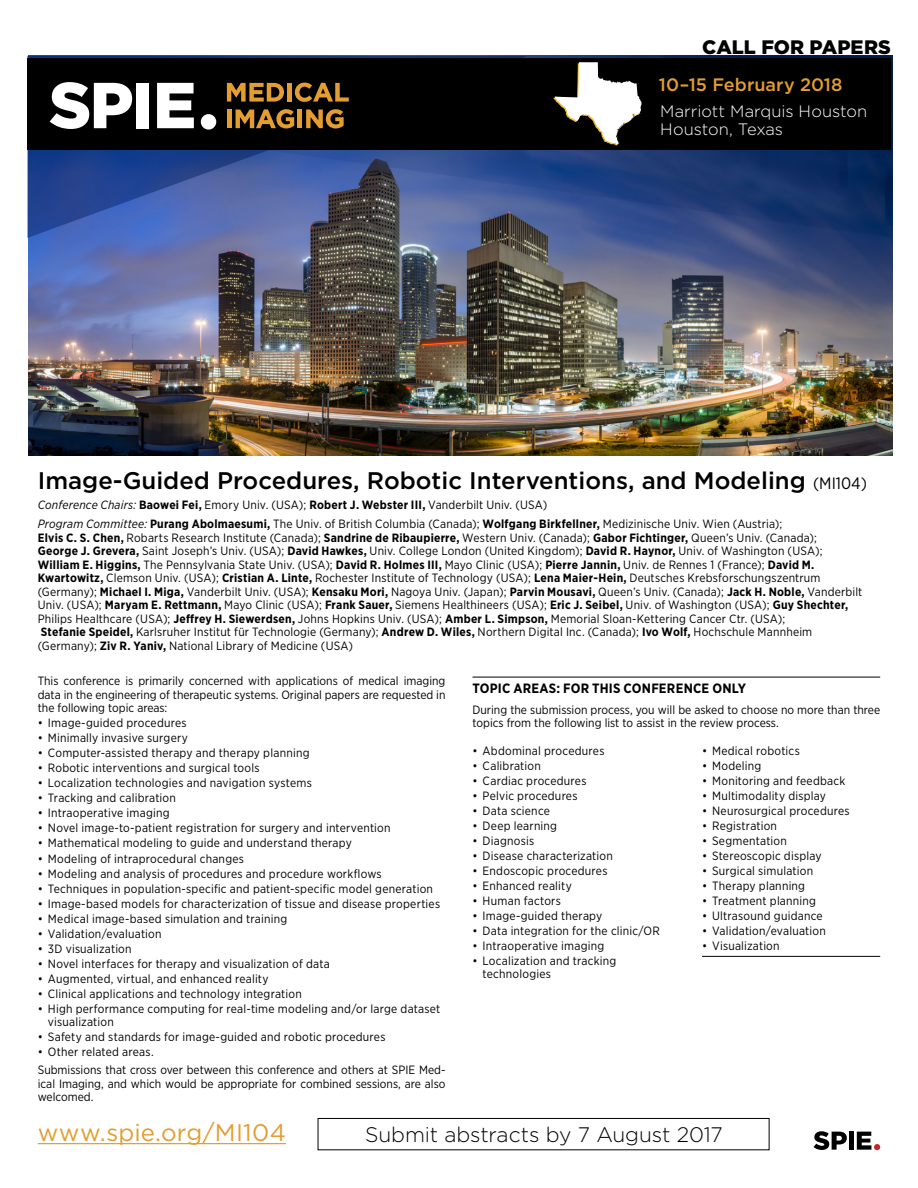
<style>
.page{position:relative;width:918px;height:1188px;background:#fff}
.page>*{position:absolute;margin:0;border:0;box-sizing:border-box;transform-origin:0 0}
.t1{font:500 24px "Gotham";color:#000}
.t2{font:24px "Gotham";letter-spacing:.01em;color:#e39d30}
.t3{font:300 21px "Gotham";letter-spacing:-.005em;color:#000}
.t4{font:900 19.5px "Gotham";letter-spacing:.005em;color:#000}
.t5{font:500 18px "Gotham";letter-spacing:.005em;color:#e39d30}
.t6{font:300 16.5px/18px "Gotham";color:#fff}
.t7{font:700 13.5px "Gotham Narrow";letter-spacing:.02em;color:#000}
.t8{font:12px/13.5px "Gotham Narrow";letter-spacing:.015em;color:#000}
.s1{font-family:"Gotham Narrow";font-weight:400;font-size:16.5px}
.s2{font-style:italic}
.s3{font-weight:700}
</style>
<div class="page">
<img style="left:28px;top:56px;width:864px;height:399px">
<hr style="left:38px;top:1143px;width:248px;height:1px;background:#e39d30">
<svg style="left:857px;top:1132px;width:23px;height:18px"></svg>
<svg style="left:814px;top:1131px;width:33px;height:19px"></svg>
<div style="left:849px;top:1132px;width:5px;height:18px;background:#000"></div>
<img style="left:28px;top:286px;width:846px;height:89px">
<svg style="left:28px;top:56px;width:863px;height:230px"></svg>
<svg style="left:157px;top:83px;width:37px;height:45px"></svg>
<div style="left:201px;top:114px;width:15px;height:16px;background:#fff;border-radius:50%"></div>
<svg style="left:50px;top:82px;width:82px;height:47px"></svg>
<div style="left:137px;top:83px;width:12px;height:45px;background:#fff"></div>
<div style="left:227px;top:110px;width:5px;height:18px;background:#e39d30"></div>
<svg style="left:227px;top:83px;width:57px;height:19px"></svg>
<div style="left:287px;top:83px;width:5px;height:19px;background:#e39d30"></div>
<svg style="left:295px;top:83px;width:54px;height:19px"></svg>
<svg style="left:236px;top:109px;width:58px;height:19px"></svg>
<hr style="left:298px;top:110px;width:4px;height:18px;background:#e39d30">
<svg style="left:306px;top:109px;width:38px;height:19px"></svg>
<div style="left:318px;top:1118px;width:452px;height:32px;border:1px solid #000"></div>
<hr style="left:472px;top:677px;width:408px;height:1px;background:#000">
<svg style="left:554px;top:62px;width:88px;height:84px"></svg>
<hr style="left:702px;top:956px;width:178px;height:1px;background:#000">
<h3 class="t4" style="left:702px;top:34px;width:190px">CALL FOR PAPERS</h3>
<h3 class="t5" style="left:659px;top:73px;width:185px">10–15 February 2018</h3>
<h3 class="t6" style="left:660px;top:101px;width:208px">Marriott Marquis Houston<br>Houston, Texas</h3>
<h1 class="t1" style="left:38px;top:465px;width:831px">Image-Guided Procedures, Robotic Interventions, and Modeling <span class="s1">(MI104)</span></h1>
<p class="t8" style="left:38px;top:494px;width:746px;line-height:19.5px"><span class="s2">Conference Chairs:</span> <span class="s3">Baowei Fei,</span> Emory Univ. (USA); <span class="s3">Robert J. Webster III,</span> Vanderbilt Univ. (USA)<br><span class="s2">Program Committee:</span> <span class="s3">Purang Abolmaesumi,</span> The Univ. of British Columbia (Canada); <span class="s3">Wolfgang Birkfellner,</span> Medizinische Univ. Wien (Austria);</p>
<p class="t8" style="left:38px;top:530px;width:826px"><span class="s3">Elvis C. S. Chen,</span> Robarts Research Institute (Canada); <span class="s3">Sandrine de Ribaupierre,</span> Western Univ. (Canada); <span class="s3">Gabor Fichtinger,</span> Queen’s Univ. (Canada);<br><span class="s3">George J. Grevera,</span> Saint Joseph’s Univ. (USA); <span class="s3">David Hawkes,</span> Univ. College London (United Kingdom); <span class="s3">David R. Haynor,</span> Univ. of Washington (USA); <span class="s3">William E. Higgins,</span> The Pennsylvania State Univ. (USA); <span class="s3">David R. Holmes III,</span> Mayo Clinic (USA); <span class="s3">Pierre Jannin,</span> Univ. de Rennes 1 (France); <span class="s3">David M.<br>Kwartowitz,</span> Clemson Univ. (USA); <span class="s3">Cristian A. Linte,</span> Rochester Institute of Technology (USA); <span class="s3">Lena Maier-Hein,</span> Deutsches Krebsforschungszentrum (Germany); <span class="s3">Michael I. Miga,</span> Vanderbilt Univ. (USA); <span class="s3">Kensaku Mori,</span> Nagoya Univ. (Japan); <span class="s3">Parvin Mousavi,</span> Queen’s Univ. (Canada); <span class="s3">Jack H. Noble,</span> Vanderbilt Univ. (USA); <span class="s3">Maryam E. Rettmann,</span> Mayo Clinic (USA); <span class="s3">Frank Sauer,</span> Siemens Healthineers (USA); <span class="s3">Eric J. Seibel,</span> Univ. of Washington (USA); <span class="s3">Guy Shechter, </span>Philips Healthcare (USA); <span class="s3">Jeffrey H. Siewerdsen,</span> Johns Hopkins Univ. (USA); <span class="s3">Amber L. Simpson,</span> Memorial Sloan-Kettering Cancer Ctr. (USA);<br><span class="s3">Stefanie Speidel,</span> Karlsruher Institut für Technologie (Germany); <span class="s3">Andrew D. Wiles,</span> Northern Digital Inc. (Canada); <span class="s3">Ivo Wolf,</span> Hochschule Mannheim (Germany); <span class="s3">Ziv R. Yaniv,</span> National Library of Medicine (USA)</p>
<p class="t8" style="left:38px;top:674px;width:409px;text-align:justify">This conference is primarily concerned with applications of medical imaging data in the engineering of therapeutic systems. Original papers are requested in the following topic areas:</p>
<p class="t8" style="left:38px;top:716px;width:150px">• Image-guided procedures</p>
<p class="t8" style="left:38px;top:731px;width:152px">• Minimally invasive surgery</p>
<p class="t8" style="left:38px;top:746px;width:273px">• Computer-assisted therapy and therapy planning</p>
<p class="t8" style="left:38px;top:761px;width:223px">• Robotic interventions and surgical tools</p>
<p class="t8" style="left:38px;top:776px;width:276px">• Localization technologies and navigation systems</p>
<p class="t8" style="left:38px;top:791px;width:140px">• Tracking and calibration</p>
<p class="t8" style="left:38px;top:806px;width:133px">• Intraoperative imaging</p>
<p class="t8" style="left:38px;top:821px;width:354px">• Novel image-to-patient registration for surgery and intervention</p>
<p class="t8" style="left:38px;top:836px;width:316px">• Mathematical modeling to guide and understand therapy</p>
<p class="t8" style="left:38px;top:851px;width:208px">• Modeling of intraprocedural changes</p>
<p class="t8" style="left:38px;top:866px;width:345px">• Modeling and analysis of procedures and procedure workflows</p>
<p class="t8" style="left:38px;top:881px;width:397px">• Techniques in population-specific and patient-specific model generation</p>
<p class="t8" style="left:38px;top:896px;width:404px">• Image-based models for characterization of tissue and disease properties</p>
<p class="t8" style="left:38px;top:911px;width:251px">• Medical image-based simulation and training</p>
<p class="t8" style="left:38px;top:926px;width:125px">• Validation/evaluation</p>
<p class="t8" style="left:38px;top:941px;width:95px">• 3D visualization</p>
<p class="t8" style="left:38px;top:956px;width:293px">• Novel interfaces for therapy and visualization of data</p>
<p class="t8" style="left:38px;top:971px;width:232px">• Augmented, virtual, and enhanced reality</p>
<p class="t8" style="left:38px;top:986px;width:266px">• Clinical applications and technology integration</p>
<p class="t8" style="left:48px;top:1001px;width:394px;text-indent:-10px">• High performance computing for real-time modeling and/or large dataset visualization</p>
<p class="t8" style="left:38px;top:1030px;width:349px">• Safety and standards for image-guided and robotic procedures</p>
<p class="t8" style="left:38px;top:1043px;width:409px;line-height:18px">• Other related areas.<br>Submissions that cross over between this conference and others at SPIE Med-</p>
<p class="t8" style="left:38px;top:1076px;width:409px">ical Imaging, and which would be appropriate for combined sessions, are also welcomed.</p>
<p class="t7" style="left:472px;top:679px;width:275px">TOPIC AREAS: FOR THIS CONFERENCE ONLY</p>
<p class="t8" style="left:472px;top:702px;width:409px">During the submission process, you will be asked to choose no more than three topics from the following list to assist in the review process.</p>
<p class="t8" style="left:702px;top:744px;width:99px">• Medical robotics</p>
<p class="t8" style="left:702px;top:759px;width:61px">• Modeling</p>
<p class="t8" style="left:702px;top:774px;width:145px">• Monitoring and feedback</p>
<p class="t8" style="left:702px;top:789px;width:126px">• Multimodality display</p>
<p class="t8" style="left:702px;top:804px;width:149px">• Neurosurgical procedures</p>
<p class="t8" style="left:702px;top:819px;width:77px">• Registration</p>
<p class="t8" style="left:702px;top:834px;width:86px">• Segmentation</p>
<p class="t8" style="left:702px;top:849px;width:121px">• Stereoscopic display</p>
<p class="t8" style="left:702px;top:864px;width:113px">• Surgical simulation</p>
<p class="t8" style="left:702px;top:879px;width:105px">• Therapy planning</p>
<p class="t8" style="left:702px;top:894px;width:116px">• Treatment planning</p>
<p class="t8" style="left:702px;top:909px;width:122px">• Ultrasound guidance</p>
<p class="t8" style="left:702px;top:924px;width:125px">• Validation/evaluation</p>
<p class="t8" style="left:702px;top:939px;width:79px">• Visualization</p>
<p class="t8" style="left:472px;top:744px;width:133px">• Abdominal procedures</p>
<p class="t8" style="left:472px;top:759px;width:70px">• Calibration</p>
<p class="t8" style="left:472px;top:774px;width:116px">• Cardiac procedures</p>
<p class="t8" style="left:472px;top:789px;width:107px">• Pelvic procedures</p>
<p class="t8" style="left:472px;top:804px;width:79px">• Data science</p>
<p class="t8" style="left:472px;top:819px;width:86px">• Deep learning</p>
<p class="t8" style="left:472px;top:834px;width:63px">• Diagnosis</p>
<p class="t8" style="left:472px;top:849px;width:142px">• Disease characterization</p>
<p class="t8" style="left:472px;top:864px;width:137px">• Endoscopic procedures</p>
<p class="t8" style="left:472px;top:879px;width:101px">• Enhanced reality</p>
<p class="t8" style="left:472px;top:894px;width:90px">• Human factors</p>
<p class="t8" style="left:472px;top:909px;width:131px">• Image-guided therapy</p>
<p class="t8" style="left:472px;top:924px;width:189px">• Data integration for the clinic/OR</p>
<p class="t8" style="left:472px;top:939px;width:133px">• Intraoperative imaging</p>
<p class="t8" style="left:483px;top:954px;width:135px;text-indent:-10px">• Localization and tracking technologies</p>
<h1 class="t2" style="left:38px;top:1117px;width:250px">www.spie.org/MI104</h1>
<h2 class="t3" style="left:365px;top:1121px;width:359px">Submit abstracts by 7 August 2017</h2>
</div>
